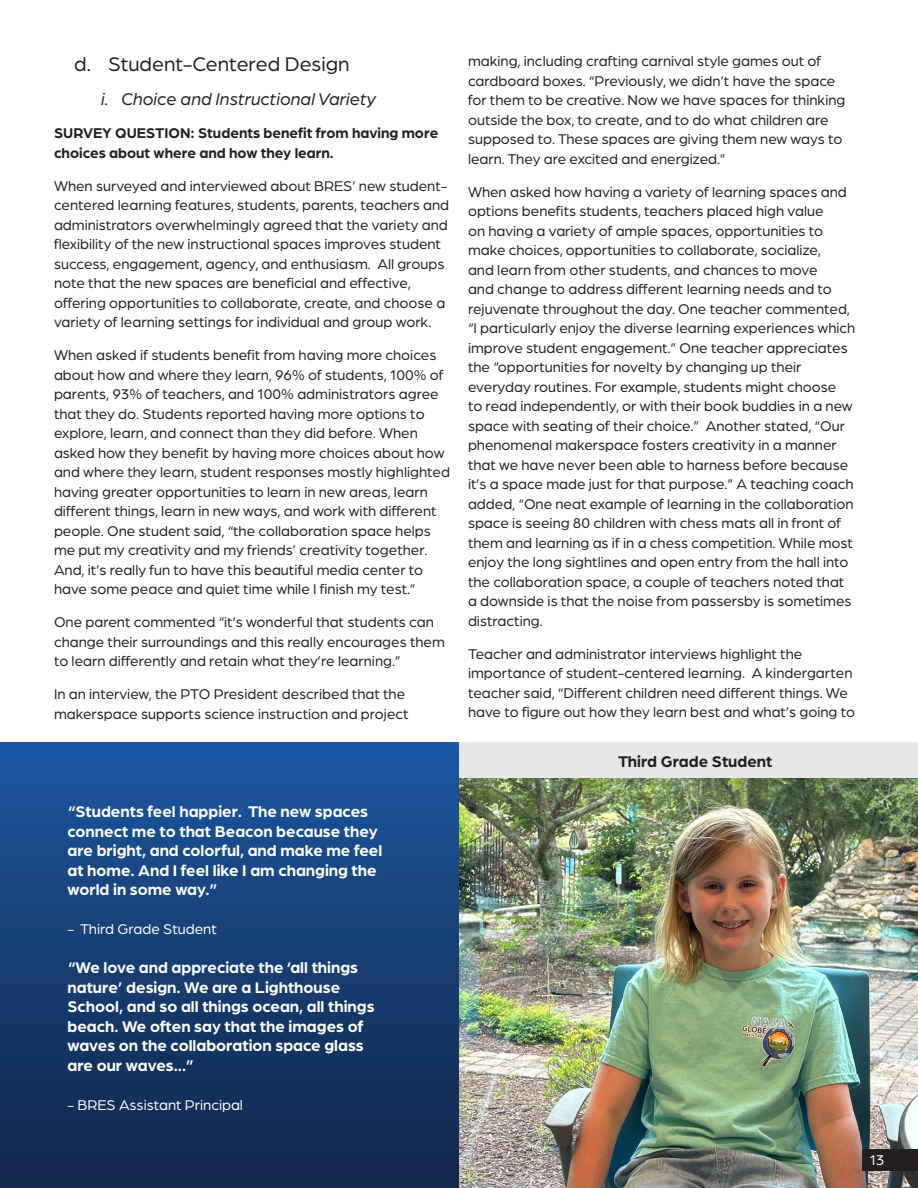
<style>
.page{position:relative;width:918px;height:1188px;background:#fff}
.page>*{position:absolute;margin:0;border:0;box-sizing:border-box;transform-origin:0 0}
.t1{font:21px "Arboria";color:#231f20}
.t2{font:italic 18px "Arboria";color:#231f20}
.t3{font:700 16.5px/19.5px "Arboria";color:#fff}
.t4{font:700 16.5px "Arboria";color:#231f20}
.t5{font:15px/19.5px "Arboria";color:#231f20}
.t6{font:700 15px/19.5px "Arboria";color:#231f20}
.t7{font:15px "Arboria";color:#fff}
</style>
<div class="page">
<div style="left:0;top:742px;width:459px;height:446px;background:linear-gradient(to bottom,#1c57a1,#112547)"></div>
<img style="left:459px;top:778px;width:459px;height:410px">
<div style="left:459px;top:742px;width:459px;height:36px;background:#e6e7e9"></div>
<div style="left:863px;top:1149px;width:55px;height:22px;background:#231f20"></div>
<p class="t1" style="left:74px;top:51px;width:277px">d. Student-Centered Design</p>
<p class="t2" style="left:101px;top:88px;width:276px">i. Choice and Instructional Variety</p>
<p class="t6" style="left:54px;top:123px;width:386px">SURVEY QUESTION: Students benefit from having more choices about where and how they learn.</p>
<p class="t5" style="left:54px;top:176px;width:397px">When surveyed and interviewed about BRES’ new student&shy;centered learning features, students, parents, teachers and administrators overwhelmingly agreed that the variety and flexibility of the new instructional spaces improves student success, engagement, agency, and enthusiasm. All groups note that the new spaces are beneficial and effective, offering opportunities to collaborate, create, and choose a variety of learning settings for individual and group work.</p>
<p class="t5" style="left:54px;top:345px;width:397px">When asked if students benefit from having more choices about how and where they learn, 96% of students, 100% of parents, 93% of teachers, and 100% administrators agree that they do. Students reported having more options to explore, learn, and connect than they did before. When asked how they benefit by having more choices about how and where they learn, student responses mostly highlighted having greater opportunities to learn in new areas, learn different things, learn in new ways, and work with different people. One student said, “the collaboration space helps me put my creativity and my friends’ creativity together.<br>And, it’s really fun to have this beautiful media center to have some peace and quiet time while I finish my test.”</p>
<p class="t5" style="left:54px;top:612px;width:392px">One parent commented “it’s wonderful that students can change their surroundings and this really encourages them to learn differently and retain what they’re learning.”</p>
<p class="t5" style="left:54px;top:684px;width:356px">In an interview, the PTO President described that the makerspace supports science instruction and project</p>
<p class="t3" style="left:68px;top:801px;width:316px">“Students feel happier. The new spaces connect me to that Beacon because they are bright, and colorful, and make me feel at home. And I feel like I am changing the world in some way.”</p>
<p class="t7" style="left:68px;top:919px;width:151px">- Third Grade Student</p>
<p class="t3" style="left:68px;top:957px;width:309px">“We love and appreciate the ‘all things nature’ design. We are a Lighthouse School, and so all things ocean, all things beach. We often say that the images of waves on the collaboration space glass are our waves...”</p>
<p class="t7" style="left:68px;top:1095px;width:177px">- BRES Assistant Principal</p>
<p class="t5" style="left:468px;top:51px;width:379px">making, including crafting carnival style games out of cardboard boxes. “Previously, we didn’t have the space for them to be creative. Now we have spaces for thinking outside the box, to create, and to do what children are supposed to. These spaces are giving them new ways to learn. They are excited and energized.”</p>
<p class="t5" style="left:468px;top:181px;width:389px">When asked how having a variety of learning spaces and options benefits students, teachers placed high value<br>on having a variety of ample spaces, opportunities to make choices, opportunities to collaborate, socialize,<br>and learn from other students, and chances to move<br>and change to address different learning needs and to rejuvenate throughout the day. One teacher commented, “I particularly enjoy the diverse learning experiences which improve student engagement.” One teacher appreciates the “opportunities for novelty by changing up their everyday routines. For example, students might choose<br>to read independently, or with their book buddies in a new space with seating of their choice.” Another stated, “Our phenomenal makerspace fosters creativity in a manner that we have never been able to harness before because it’s a space made just for that purpose.” A teaching coach added, “One neat example of learning in the collaboration space is seeing 80 children with chess mats all in front of them and learning as if in a chess competition. While most enjoy the long sightlines and open entry from the hall into the collaboration space, a couple of teachers noted that a downside is that the noise from passersby is sometimes distracting.</p>
<p class="t5" style="left:468px;top:643px;width:389px">Teacher and administrator interviews highlight the importance of student-centered learning. A kindergarten teacher said, “Different children need different things. We have to figure out how they learn best and what’s going to</p>
<p class="t4" style="left:618px;top:750px;width:156px">Third Grade Student</p>
<p class="t7" style="left:869px;top:1151px;width:16px">13</p>
</div>
